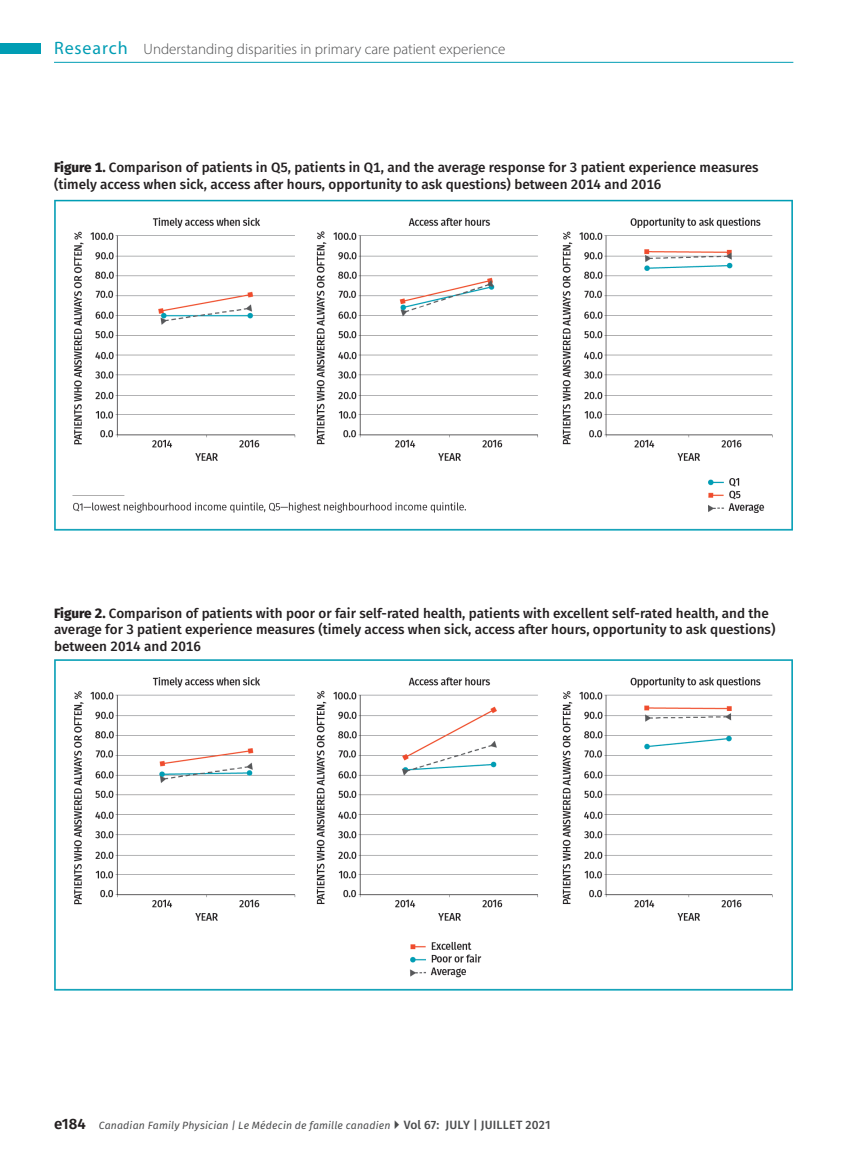
<style>
.page{position:relative;width:851px;height:1161px;background:#fff}
.page>*{position:absolute;margin:0;border:0;box-sizing:border-box;transform-origin:0 0}
.t1{font:300 15px "Myriad Pro";color:#4b4c4d}
.TableTitle{font:500 13.5px/16.5px "Fira Sans";color:#231f20}
.t2{font:italic 10.5px "Fira Sans";letter-spacing:.015em;color:#4b4c4d}
.s1{font-weight:400;font-size:18px;color:#009db4}
.s2{font-weight:800}
.s3{font-weight:600;font-style:normal;font-size:15px;color:#231f20}
.s4{font-weight:500;font-style:normal;font-size:12px}
</style>
<div class="page">
<hr style="left:54px;top:62px;width:739px;height:1px;background:#009db4">
<div style="left:0;top:44px;width:40px;height:10px;background:#009db4"></div>
<img style="left:54px;top:199px;width:738px;height:332px">
<img style="left:54px;top:659px;width:738px;height:332px">
<p class="t1" style="left:54px;top:40px;width:453px"><span class="s1">Research</span> Understanding disparities in primary care patient experience</p>
<p class="TableTitle" style="left:54px;top:159px;width:706px"><span class="s2">Figure 1.</span> Comparison of patients in Q5, patients in Q1, and the average response for 3 patient experience measures (timely access when sick, access after hours, opportunity to ask questions) between 2014 and 2016</p>
<p class="TableTitle" style="left:54px;top:604px;width:722px"><span class="s2">Figure 2.</span> Comparison of patients with poor or fair self-rated health, patients with excellent self-rated health, and the average for 3 patient experience measures (timely access when sick, access after hours, opportunity to ask questions) between 2014 and 2016</p>
<p class="t2" style="left:54px;top:1117px;width:498px"><span class="s3">e184</span> Canadian Family Physician | Le Médecin de famille canadien <span class="s4">Vol 67: JULY | JUILLET 2021</span></p>
</div>
